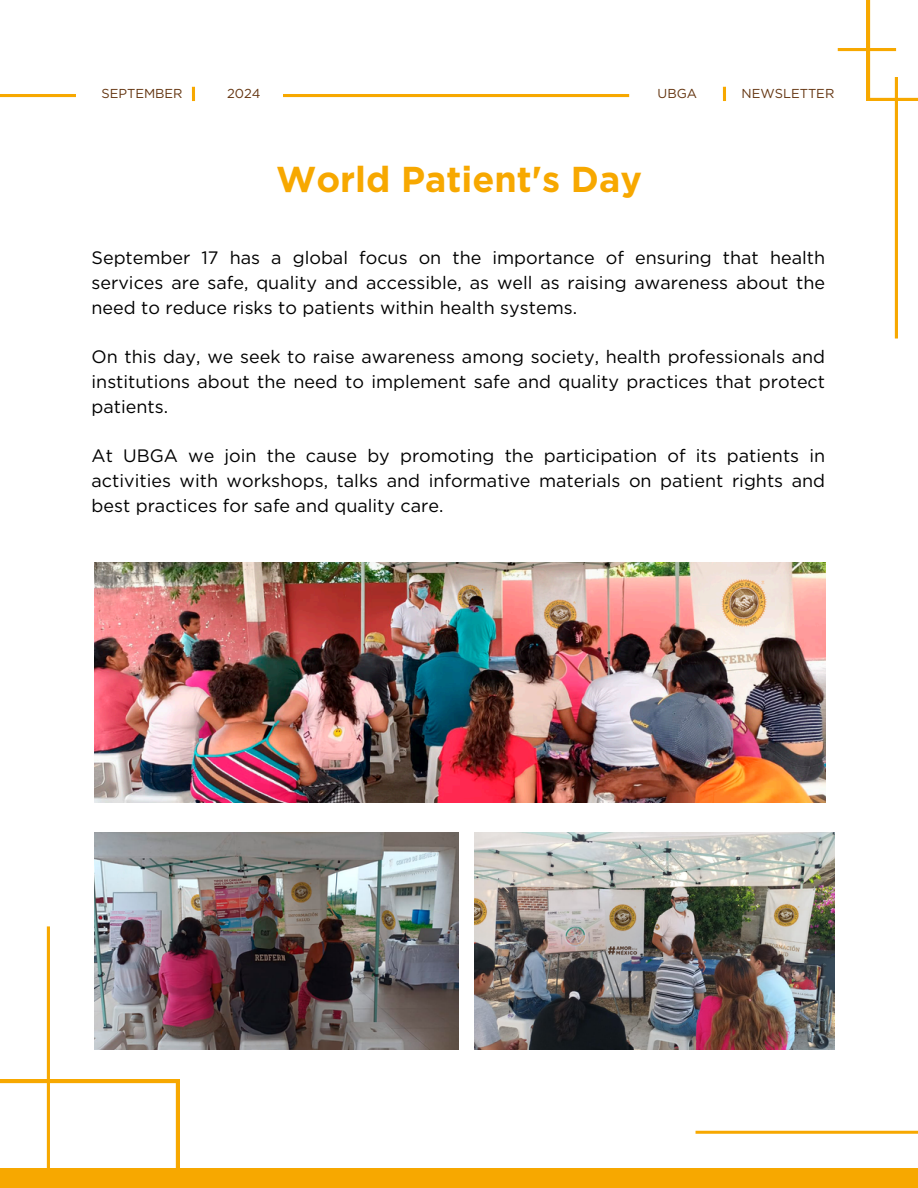
<style>
.page{position:relative;width:918px;height:1188px;background:#fff}
.page>*{position:absolute;margin:0;border:0;box-sizing:border-box;transform-origin:0 0}
.t1{font:700 36px "Gotham";color:#f7a800}
.t2{font:18px/24.8px "Gotham";color:#000;text-align:justify}
.t3{font:12.9px "Gotham";color:#643510}
</style>
<div class="page">
<svg style="left:838px;top:0;width:80px;height:339px"></svg>
<svg style="left:0;top:87px;width:629px;height:14px"></svg>
<svg style="left:723px;top:87px;width:3px;height:14px"></svg>
<div style="left:0;top:1168px;width:917px;height:20px;background:#f7a800"></div>
<svg style="left:0;top:926px;width:179px;height:242px"></svg>
<svg style="left:695px;top:1131px;width:223px;height:3px"></svg>
<img style="left:94px;top:563px;width:732px;height:240px">
<img style="left:94px;top:832px;width:364px;height:218px">
<img style="left:474px;top:832px;width:360px;height:218px">
<p class="t3" style="left:101px;top:86px;width:83px">SEPTEMBER</p>
<p class="t3" style="left:227px;top:86px;width:35px">2024</p>
<p class="t3" style="left:658px;top:86px;width:41px">UBGA</p>
<h3 class="t3" style="left:742px;top:86px;width:94px">NEWSLETTER</h3>
<h3 class="t1" style="left:276px;top:157px;width:367px">World Patient's Day</h3>
<p class="t2" style="left:92px;top:246px;width:735px">September 17 has a global focus on the importance of ensuring that health services are safe, quality and accessible, as well as raising awareness about the need to reduce risks to patients within health systems.</p>
<h3 class="t2" style="left:92px;top:345px;width:735px">On this day, we seek to raise awareness among society, health professionals and institutions about the need to implement safe and quality practices that protect patients.</h3>
<p class="t2" style="left:92px;top:444px;width:735px">At UBGA we join the cause by promoting the participation of its patients in activities with workshops, talks and informative materials on patient rights and best practices for safe and quality care.</p>
</div>
